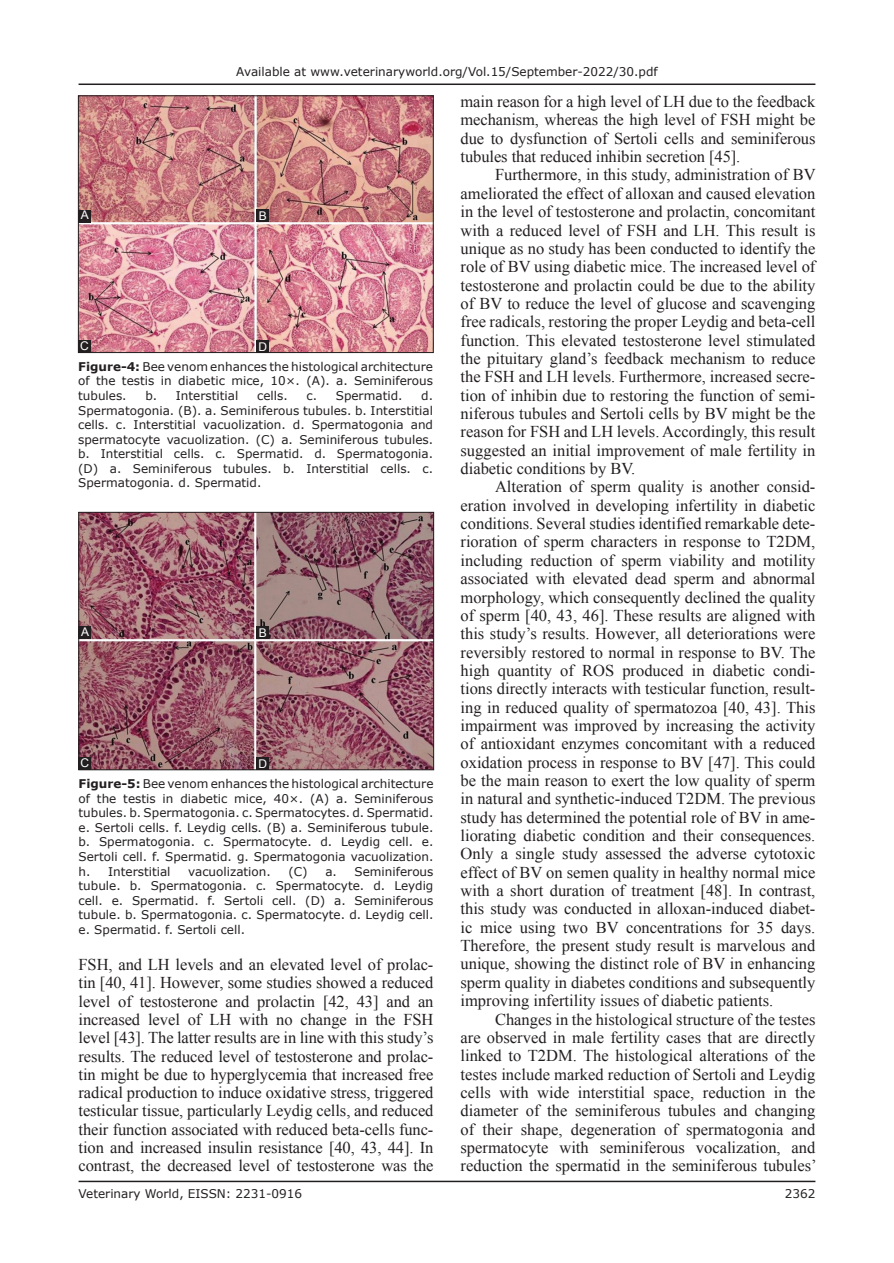
<style>
.page{position:relative;width:894px;height:1263px;background:#fff}
.page>*{position:absolute;margin:0;border:0;box-sizing:border-box;transform-origin:0 0}
.TX{font:16.5px/18.3px "Times New Roman";color:#231f20;text-align:justify}
.FGC{font:12px/14.5px "Verdana";color:#231f20;text-align:justify}
.LABEL{font:12px "Arial";color:#fff}
.s1{font-weight:700}
</style>
<div class="page">
<hr style="left:78px;top:1180px;width:737px;height:2px;background:#231f20">
<hr style="left:78px;top:83px;width:737px;height:2px;background:#231f20">
<img style="left:80px;top:514px;width:351px;height:254px">
<div style="left:78px;top:512px;width:355px;height:258px;border:1px solid #231f20"></div>
<div style="left:256px;top:757px;width:13px;height:13px;background:#231f20"></div>
<div style="left:78px;top:757px;width:13px;height:13px;background:#231f20"></div>
<div style="left:256px;top:626px;width:13px;height:13px;background:#231f20"></div>
<div style="left:78px;top:626px;width:13px;height:13px;background:#231f20"></div>
<img style="left:80px;top:98px;width:351px;height:253px">
<div style="left:78px;top:96px;width:355px;height:257px;border:1px solid #231f20"></div>
<div style="left:256px;top:340px;width:13px;height:13px;background:#231f20"></div>
<div style="left:78px;top:340px;width:13px;height:13px;background:#231f20"></div>
<div style="left:256px;top:210px;width:13px;height:12px;background:#231f20"></div>
<div style="left:78px;top:210px;width:13px;height:12px;background:#231f20"></div>
<p class="FGC" style="left:236px;top:64px;width:423px">Available at www.veterinaryworld.org/Vol.15/September-2022/30.pdf</p>
<p class="LABEL" style="left:81px;top:207px;width:10px">A</p>
<p class="LABEL" style="left:259px;top:208px;width:10px">B</p>
<p class="LABEL" style="left:80px;top:337px;width:10px">C</p>
<p class="LABEL" style="left:258px;top:338px;width:10px">D</p>
<p class="FGC" style="left:78px;top:359px;width:356px"><span class="s1">Figure-4:</span> Bee venom enhances the histological architecture of the testis in diabetic mice, 10×. (A). a. Seminiferous tubules.</p>
<p class="FGC" style="left:78px;top:388px;width:356px;text-indent:343px">d.<br>Spermatogonia. (B). a. Seminiferous tubules. b. Interstitial cells. c. Interstitial vacuolization. d. Spermatogonia and spermatocyte vacuolization. (C) a. Seminiferous tubules. b. Interstitial cells. c. Spermatid. d. Spermatogonia. (D) a. Seminiferous tubules. b. Interstitial cells. c.<br>Spermatogonia. d. Spermatid.</p>
<p class="FGC" style="left:145px;top:388px;width:94px">b. Interstitial</p>
<p class="FGC" style="left:257px;top:388px;width:32px">cells.</p>
<p class="FGC" style="left:306px;top:388px;width:98px">c. Spermatid.</p>
<p class="LABEL" style="left:81px;top:623px;width:10px">A</p>
<p class="LABEL" style="left:259px;top:624px;width:10px">B</p>
<p class="LABEL" style="left:81px;top:754px;width:10px">C</p>
<p class="LABEL" style="left:258px;top:755px;width:10px">D</p>
<p class="FGC" style="left:78px;top:776px;width:356px"><span class="s1">Figure-5:</span> Bee venom enhances the histological architecture of the testis in diabetic mice, 40×. (A) a. Seminiferous tubules. b. Spermatogonia. c. Spermatocytes. d. Spermatid. e. Sertoli cells. f. Leydig cells. (B) a. Seminiferous tubule. b. Spermatogonia. c. Spermatocyte. d. Leydig cell. e.<br>Sertoli cell. f. Spermatid. g. Spermatogonia vacuolization. h. Interstitial</p>
<p class="FGC" style="left:78px;top:863px;width:356px;text-indent:276px">Seminiferous tubule. b. Spermatogonia. c. Spermatocyte. d. Leydig cell. e. Spermatid. f. Sertoli cell. (D) a. Seminiferous tubule. b. Spermatogonia. c. Spermatocyte. d. Leydig cell. e. Spermatid. f. Sertoli cell.</p>
<p class="FGC" style="left:188px;top:863px;width:84px">vacuolization.</p>
<p class="FGC" style="left:288px;top:863px;width:50px">(C) a.</p>
<p class="TX" style="left:78px;top:954px;width:356px">FSH, and LH levels and an elevated level of prolac&shy;tin [40, 41]. However, some studies showed a reduced level of testosterone and prolactin [42, 43] and an increased level of LH with no change in the FSH level [43]. The latter results are in line with this study’s results. The reduced level of testosterone and prolac&shy;tin might be due to hyperglycemia that increased free radical production to induce oxidative stress, triggered testicular tissue, particularly Leydig cells, and reduced their function associated with reduced beta-cells func&shy;tion and increased insulin resistance [40, 43, 44]. In contrast, the decreased level of testosterone was the</p>
<p class="TX" style="left:460px;top:92px;width:356px">main reason for a high level of LH due to the feedback mechanism, whereas the high level of FSH might be due to dysfunction of Sertoli cells and seminiferous tubules that reduced inhibin secretion [45].</p>
<p class="TX" style="left:460px;top:165px;width:356px;text-indent:34px">Furthermore, in this study, administration of BV ameliorated the effect of alloxan and caused elevation in the level of testosterone and prolactin, concomitant with a reduced level of FSH and LH. This result is unique as no study has been conducted to identify the role of BV using diabetic mice. The increased level of testosterone and prolactin could be due to the ability of BV to reduce the level of glucose and scavenging free radicals, restoring the proper Leydig and beta-cell function. This elevated testosterone level stimulated the pituitary gland’s feedback mechanism to reduce the FSH and LH levels. Furthermore, increased secre&shy;tion of inhibin due to restoring the function of semi&shy;niferous tubules and Sertoli cells by BV might be the reason for FSH and LH levels. Accordingly, this result suggested an initial improvement of male fertility in diabetic conditions by BV.</p>
<p class="TX" style="left:460px;top:477px;width:356px;text-indent:34px">Alteration of sperm quality is another consid&shy;eration involved in developing infertility in diabetic conditions. Several studies identified remarkable dete&shy;rioration of sperm characters in response to T2DM, including reduction of sperm viability and motility associated with elevated dead sperm and abnormal morphology, which consequently declined the quality of sperm [40, 43, 46]. These results are aligned with this study’s results. However, all deteriorations were reversibly restored to normal in response to BV. The high quantity of ROS produced in diabetic condi&shy;tions directly interacts with testicular function, result&shy;ing in reduced quality of spermatozoa [40, 43]. This impairment was improved by increasing the activity of antioxidant enzymes concomitant with a reduced oxidation process in response to BV [47]. This could be the main reason to exert the low quality of sperm in natural and synthetic-induced T2DM. The previous study has determined the potential role of BV in ame&shy;liorating diabetic condition and their consequences.<br>Only a single study assessed the adverse cytotoxic effect of BV on semen quality in healthy normal mice with a short duration of treatment [48]. In contrast, this study was conducted in alloxan-induced diabet&shy;ic mice using two BV concentrations for 35 days.<br>Therefore, the present study result is marvelous and unique, showing the distinct role of BV in enhancing sperm quality in diabetes conditions and subsequently improving infertility issues of diabetic patients.</p>
<p class="TX" style="left:460px;top:1009px;width:357px;text-indent:34px">Changes in the histological structure of the testes are observed in male fertility cases that are directly linked to T2DM. The histological alterations of the testes include marked reduction of Sertoli and Leydig cells with wide interstitial space, reduction in the diameter of the seminiferous tubules and changing of their shape, degeneration of spermatogonia and spermatocyte with seminiferous vocalization, and reduction the spermatid in the seminiferous tubules’</p>
<p class="FGC" style="left:78px;top:1186px;width:225px">Veterinary World, EISSN: 2231-0916</p>
<p class="FGC" style="left:784px;top:1186px;width:32px">2362</p>
</div>
